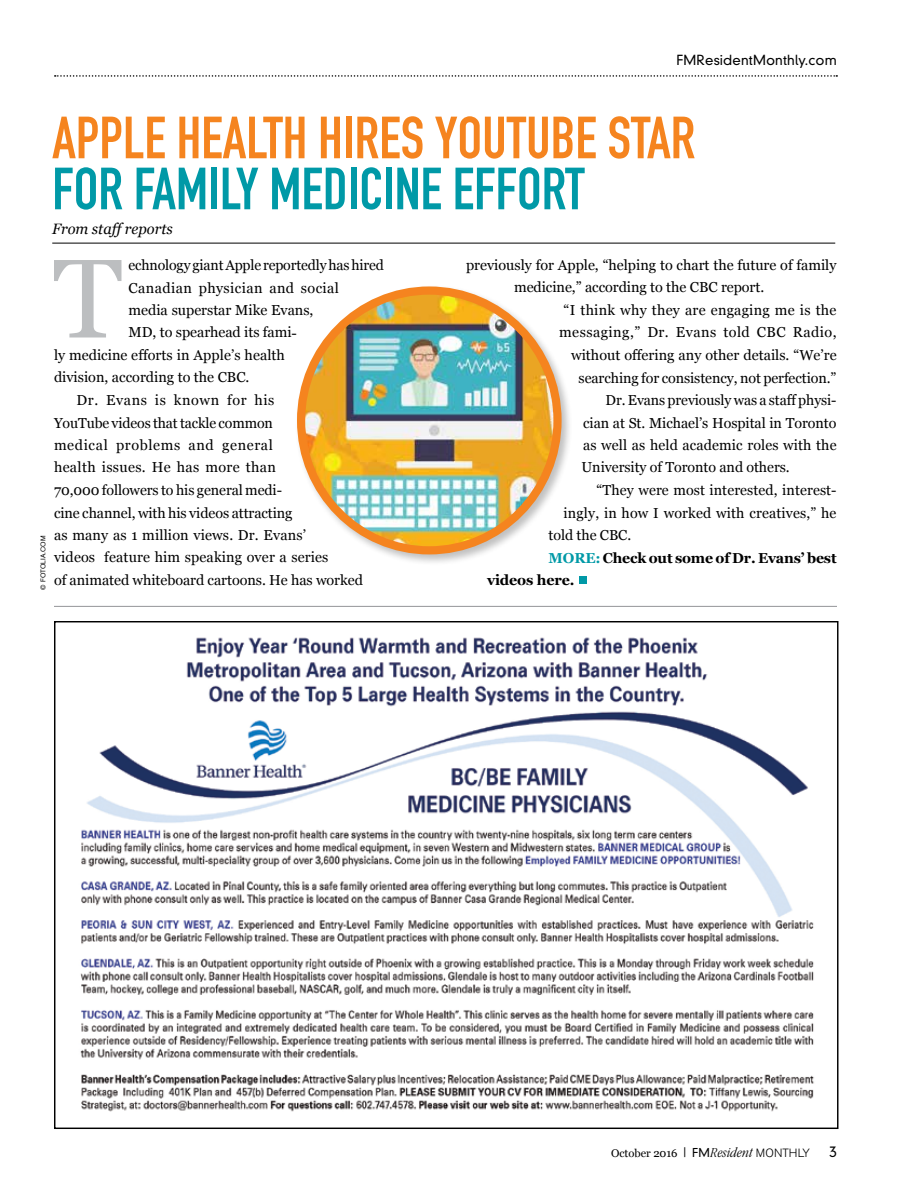
<style>
.page{position:relative;width:918px;height:1188px;background:#fff}
.page>*{position:absolute;margin:0;border:0;box-sizing:border-box;transform-origin:0 0}
.t1{font:111.75px "Georgia";color:#bcbec0}
.t2{font:58.5px "DIN Engschrift";color:#f5841f}
.t3{font:58.5px "DIN Engschrift";color:#0099a7}
.t4{font:italic 15px "Georgia";color:#000}
.t5{font:14.4px/22.5px "Georgia";color:#000}
.t6{font:14.4px "Georgia";letter-spacing:.03em;color:#000}
.t7{font:700 14.4px "Georgia";letter-spacing:-.01em;color:#000}
.t8{font:14.4px "Georgia";letter-spacing:.025em;color:#000}
.t9{font:14.4px "Georgia";letter-spacing:.045em;color:#000}
.t10{font:14.4px "Georgia";letter-spacing:.04em;color:#000}
.t11{font:300 14.25px "DIN Neuzeit Grotesk";color:#000}
.t12{font:300 13.5px "DIN Neuzeit Grotesk";letter-spacing:.01em;color:#000}
.t13{font:11.1px "Georgia";letter-spacing:-.005em;color:#000}
.t14{font:6.75px "Akzidenz Grotesk";color:#000}
.s1{color:#0099a7}
.s2{font-weight:700;font-size:10.35px}
.s3{font-family:"DIN Neuzeit Grotesk";font-weight:300;font-size:11.85px}
.s4{font-family:"ITC Garamond MM It 300 400";font-size:14.1px}
.s5{font-family:"Akzidenz Grotesk BE";font-weight:300;font-size:11.85px}
</style>
<div class="page">
<hr style="left:54px;top:606px;width:783px;height:1px;background:#939598">
<img style="left:80px;top:637px;width:734px;height:475px">
<svg style="left:55px;top:75px;width:782px;height:2px"></svg>
<hr style="left:52px;top:243px;width:783px;height:1px;background:#000">
<div style="left:579px;top:577px;width:7px;height:7px;background:#0099a7"></div>
<div style="left:294px;top:284px;width:280px;height:282px;background:#000;opacity:.25"></div>
<img style="left:301px;top:291px;width:257px;height:259px">
<div style="left:297px;top:286px;width:265px;height:268px;border:8px solid #f5841f;border-radius:50%"></div>
<p class="t12" style="left:676px;top:52px;width:162px">FMResidentMonthly.com</p>
<h2 class="t2" style="left:52px;top:103px;width:645px">APPLE HEALTH HIRES YOUTUBE STAR</h2>
<h2 class="t3" style="left:52px;top:154px;width:534px">FOR FAMILY MEDICINE EFFORT</h2>
<p class="t4" style="left:52px;top:218px;width:122px">From staff reports</p>
<h1 class="t1" style="left:53px;top:217px;width:71px">T</h1>
<p class="t5" style="left:129px;top:253px;width:257px">echnology giant Apple reportedly has hired</p>
<p class="t5" style="left:514px;top:253px;width:324px;text-indent:-48px">previously for Apple, “helping to chart the future of family medicine,” according to the CBC report.</p>
<p class="t5" style="left:564px;top:298px;width:274px">“I think why they are engaging me is the</p>
<p class="t6" style="left:559px;top:322px;width:279px">messaging,” Dr. Evans told CBC Radio,</p>
<p class="t5" style="left:571px;top:343px;width:267px">without offering any other details. “We’re</p>
<p class="t5" style="left:579px;top:366px;width:259px">searching for consistency, not perfection.”</p>
<p class="t5" style="left:606px;top:388px;width:232px">Dr. Evans previously was a staff physi-</p>
<p class="t5" style="left:583px;top:411px;width:255px">cian at St. Michael’s Hospital in Toronto</p>
<p class="t5" style="left:583px;top:433px;width:255px">as well as held academic roles with the</p>
<p class="t5" style="left:582px;top:456px;width:210px">University of Toronto and others.</p>
<p class="t5" style="left:597px;top:478px;width:241px">“They were most interested, interest-</p>
<p class="t5" style="left:564px;top:501px;width:274px">ingly, in how I worked with creatives,” he</p>
<p class="t5" style="left:549px;top:523px;width:84px">told the CBC.</p>
<p class="t7" style="left:549px;top:547px;width:290px"><span class="s1">MORE:</span> Check out some of Dr. Evans’ best</p>
<p class="t7" style="left:487px;top:569px;width:89px">videos here.</p>
<p class="t6" style="left:129px;top:277px;width:212px">Canadian physician and social</p>
<p class="t5" style="left:129px;top:298px;width:186px">media superstar Mike Evans,</p>
<p class="t5" style="left:129px;top:321px;width:170px">MD, to spearhead its fami-</p>
<p class="t5" style="left:54px;top:343px;width:233px">ly medicine efforts in Apple’s health</p>
<p class="t5" style="left:54px;top:366px;width:197px">division, according to the CBC.</p>
<p class="t10" style="left:76px;top:390px;width:200px">Dr. Evans is known for his</p>
<p class="t5" style="left:54px;top:411px;width:220px">YouTube videos that tackle common</p>
<p class="t9" style="left:54px;top:435px;width:220px">medical problems and general</p>
<p class="t8" style="left:54px;top:457px;width:224px">health issues. He has more than</p>
<p class="t5" style="left:54px;top:478px;width:229px">70,000 followers to his general medi-</p>
<p class="t5" style="left:54px;top:501px;width:240px">cine channel, with his videos attracting</p>
<p class="t5" style="left:54px;top:523px;width:254px">as many as 1 million views. Dr. Evans’</p>
<p class="t5" style="left:54px;top:546px;width:276px">videos feature him speaking over a series</p>
<p class="t5" style="left:54px;top:568px;width:310px">of animated whiteboard cartoons. He has worked</p>
<p class="t14" style="left:39px;top:590px;width:56px;rotate:-90deg">© FOTOLIA.COM</p>
<p class="t13" style="left:611px;top:1145px;width:200px">October 2016 <span class="s2">|</span> <span class="s3">FM</span><span class="s4">Resident</span> <span class="s5">MONTHLY</span></p>
<p class="t11" style="left:830px;top:1143px;width:9px">3</p>
</div>
